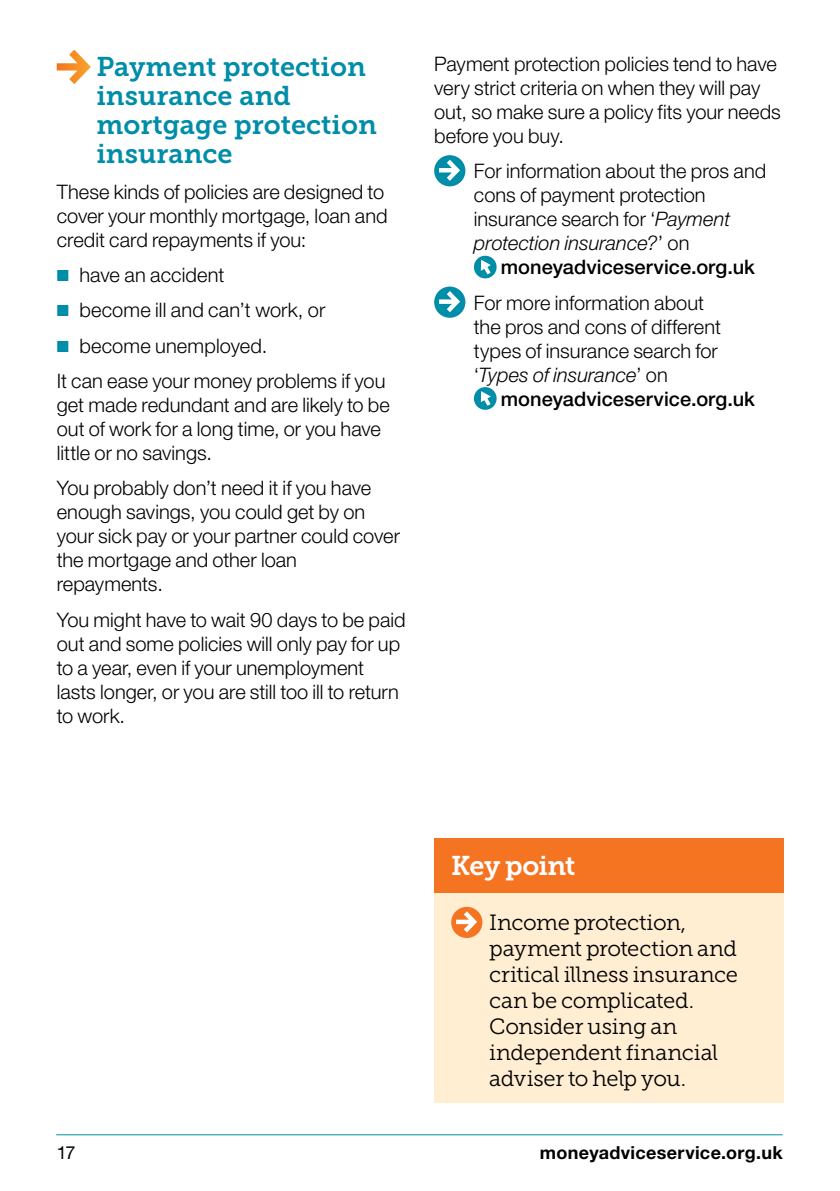
<style>
.page{position:relative;width:840px;height:1191px;background:#fff}
.page>*{position:absolute;margin:0;border:0;box-sizing:border-box;transform-origin:0 0}
.Sub_Head_Museo_Slab{font:27px/29px "Museo Slab 700";color:#008da8}
.Key_Points_title{font:27px "Museo Slab 700";letter-spacing:-.025em;color:#fff}
.Key_points_body{font:22px/26px "Museo Slab 300";letter-spacing:-.015em;color:#000}
.Body_02_Helvetica_Li{font:300 20px/24px "Helvetica Neue LT Std";color:#000}
.Body_02_Helvetica_Li-2{font:500 20px "Helvetica Neue LT Std";color:#000}
.Body_02_Helvetica_Li-3{font:italic 300 20px "Helvetica Neue LT Std";color:#000}
.t1{font:700 18px "Helvetica Neue LT Std";letter-spacing:.02em;color:#000}
.t2{font:18px "Helvetica Neue LT Std";color:#000}
.s1{color:#008da8}
.s2{font-style:italic}
.s3{font-style:normal}
</style>
<div class="page">
<hr style="left:56px;top:1134px;width:726px;height:1px;background:#008da8">
<div style="left:434px;top:887px;width:348px;height:216px;background:#ffeed2"></div>
<div style="left:451px;top:906px;width:31px;height:32px;background:#f47421;border-radius:50%"></div>
<svg style="left:456px;top:911px;width:21px;height:21px"></svg>
<div style="left:434px;top:838px;width:348px;height:54px;background:#f47421"></div>
<svg style="left:57px;top:50px;width:34px;height:34px"></svg>
<div style="left:434px;top:155px;width:31px;height:31px;background:#008da8;border-radius:50%"></div>
<svg style="left:439px;top:160px;width:21px;height:21px"></svg>
<div style="left:473px;top:256px;width:23px;height:22px;background:#008da8;border-radius:50%"></div>
<svg style="left:480px;top:260px;width:10px;height:14px"></svg>
<div style="left:434px;top:286px;width:31px;height:32px;background:#008da8;border-radius:50%"></div>
<svg style="left:439px;top:291px;width:21px;height:21px"></svg>
<div style="left:473px;top:387px;width:23px;height:23px;background:#008da8;border-radius:50%"></div>
<svg style="left:480px;top:391px;width:10px;height:15px"></svg>
<p class="Sub_Head_Museo_Slab" style="left:96px;top:53px;width:282px">Payment protection insurance and mortgage protection insurance</p>
<p class="Body_02_Helvetica_Li" style="left:57px;top:179px;width:332px">These kinds of policies are designed to cover your monthly mortgage, loan and credit card repayments if you:</p>
<p class="Body_02_Helvetica_Li" style="left:57px;top:262px;width:169px"><span class="s1">■</span> have an accident</p>
<p class="Body_02_Helvetica_Li" style="left:57px;top:298px;width:270px"><span class="s1">■</span> become ill and can’t work, or</p>
<p class="Body_02_Helvetica_Li" style="left:57px;top:333px;width:212px"><span class="s1">■</span> become unemployed.</p>
<p class="Body_02_Helvetica_Li" style="left:57px;top:368px;width:334px">It can ease your money problems if you get made redundant and are likely to be out of work for a long time, or you have little or no savings.</p>
<p class="Body_02_Helvetica_Li" style="left:57px;top:476px;width:344px">You probably don’t need it if you have enough savings, you could get by on your sick pay or your partner could cover the mortgage and other loan repayments.</p>
<p class="Body_02_Helvetica_Li" style="left:57px;top:607px;width:350px">You might have to wait 90 days to be paid out and some policies will only pay for up to a year, even if your unemployment lasts longer, or you are still too ill to return to work.</p>
<p class="Body_02_Helvetica_Li" style="left:434px;top:51px;width:348px">Payment protection policies tend to have very strict criteria on when they will pay out, so make sure a policy fits your needs before you buy.</p>
<p class="Body_02_Helvetica_Li" style="left:473px;top:159px;width:294px">For information about the pros and</p>
<p class="Body_02_Helvetica_Li" style="left:473px;top:183px;width:233px">cons of payment protection</p>
<p class="Body_02_Helvetica_Li" style="left:473px;top:207px;width:258px">insurance search for ‘<span class="s2">Payment</span></p>
<p class="Body_02_Helvetica_Li-3" style="left:473px;top:231px;width:217px">protection insurance?<span class="s3">’ on</span></p>
<p class="Body_02_Helvetica_Li-2" style="left:500px;top:255px;width:255px">moneyadviceservice.org.uk</p>
<p class="Body_02_Helvetica_Li" style="left:473px;top:290px;width:231px">For more information about</p>
<p class="Body_02_Helvetica_Li" style="left:473px;top:314px;width:248px">the pros and cons of different</p>
<p class="Body_02_Helvetica_Li" style="left:473px;top:338px;width:245px">types of insurance search for</p>
<p class="Body_02_Helvetica_Li-3" style="left:473px;top:363px;width:195px"><span class="s3">‘</span>Types of insurance<span class="s3">’ on</span></p>
<p class="Body_02_Helvetica_Li-2" style="left:500px;top:387px;width:255px">moneyadviceservice.org.uk</p>
<p class="Key_Points_title" style="left:451px;top:850px;width:126px">Key point</p>
<p class="Key_points_body" style="left:489px;top:909px;width:250px">Income protection, payment protection and critical illness insurance can be complicated.<br>Consider using an independent financial adviser to help you.</p>
<p class="t2" style="left:57px;top:1142px;width:20px">17</p>
<p class="t1" style="left:539px;top:1141px;width:244px">moneyadviceservice.org.uk</p>
</div>
